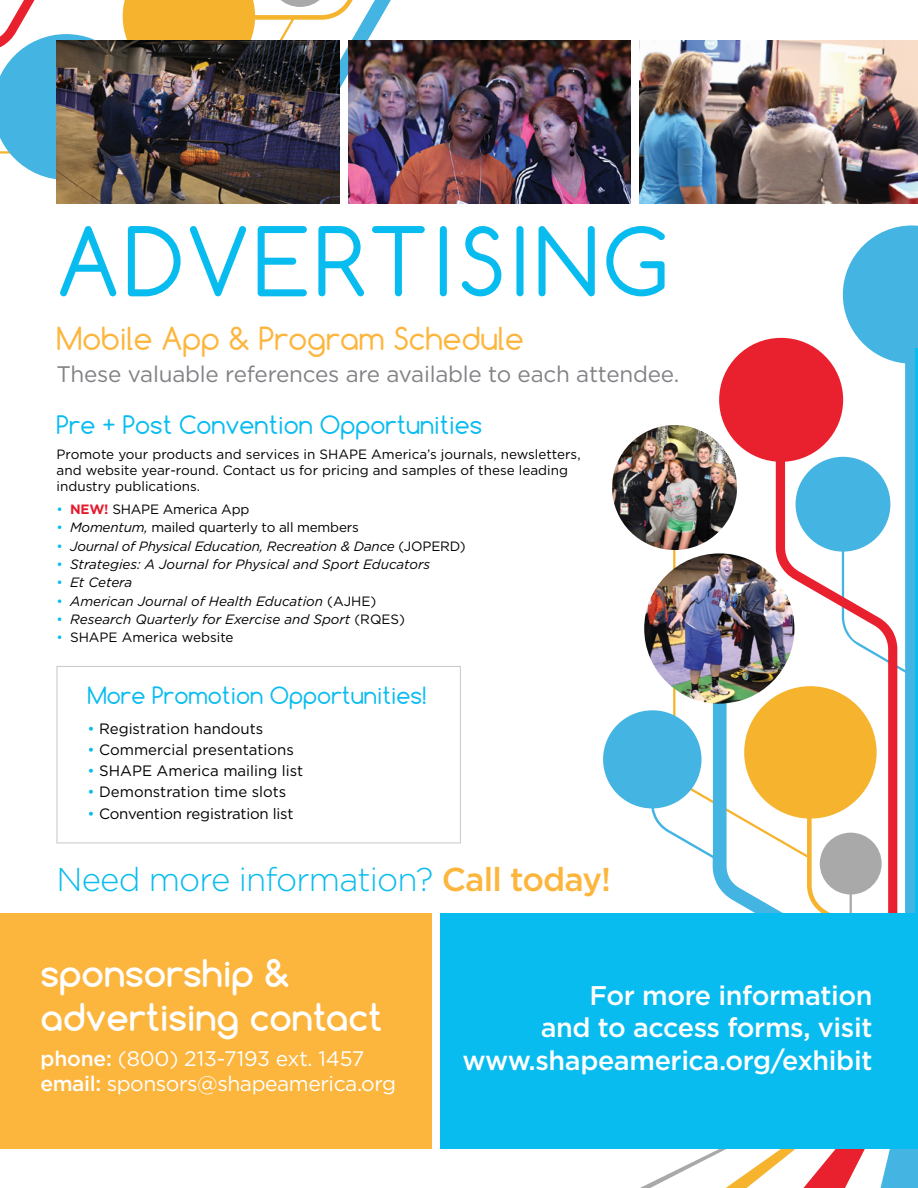
<style>
.page{position:relative;width:918px;height:1188px;background:#fff}
.page>*{position:absolute;margin:0;border:0;box-sizing:border-box;transform-origin:0 0}
.t1{font:90px "Comfortaa";letter-spacing:.05em;color:#09bcef}
.t2{font:700 36px/44px "Comfortaa";color:#fff}
.t3{font:300 33px "Gotham";color:#09bcef}
.t4{font:30px "Comfortaa";color:#fcb53d}
.t5{font:500 27px/32.4px "Gotham";letter-spacing:-.015em;color:#fff;text-align:right}
.t6{font:24px "Comfortaa";color:#09bcef}
.t7{font:22.5px "Gotham";letter-spacing:-.01em;color:#808285}
.t8{font:22.5px "Comfortaa";color:#09bcef}
.t9{font:21px/25.2px "Gotham";letter-spacing:-.02em;color:#fff}
.t10{font:15px "Gotham";color:#000}
.t11{font:13.5px/16.2px "Gotham";color:#000}
.t12{font:italic 13.5px "Gotham";color:#000}
.s1{color:#09bcef}
.s2{font-weight:700;color:#e51a2d}
.s3{font-style:italic}
.s4{font-style:normal;color:#09bcef}
.s5{font-style:normal}
.s6{font-weight:500;color:#fcb53d}
.s7{font-weight:500}
</style>
<div class="page">
<svg style="left:603px;top:225px;width:315px;height:963px"></svg>
<svg style="left:606px;top:838px;width:113px;height:350px"></svg>
<svg style="left:719px;top:338px;width:178px;height:850px"></svg>
<div style="left:744px;top:686px;width:133px;height:133px;background:#f6b32e;border-radius:50%"></div>
<div style="left:440px;top:913px;width:478px;height:235px;background:#09bcef"></div>
<div style="left:0;top:913px;width:431px;height:235px;background:#fcb53d"></div>
<svg style="left:0;top:108px;width:340px;height:96px;fill:#44b4e2"></svg>
<svg style="left:0;top:0;width:391px;height:108px"></svg>
<div style="left:123px;top:0;width:132px;height:40px;background:#f6b32e"></div>
<img style="left:640px;top:40px;width:278px;height:164px">
<img style="left:57px;top:40px;width:282px;height:164px">
<img style="left:348px;top:40px;width:283px;height:164px">
<div style="left:57px;top:666px;width:404px;height:177px;border:1px solid #c7c8ca"></div>
<img style="left:612px;top:425px;width:125px;height:125px;border-radius:62px">
<img style="left:644px;top:553px;width:150px;height:151px">
<hr style="left:915px;top:349px;width:3px;height:564px;background:#09bcef">
<h1 class="t1" style="left:57px;top:205px;width:614px">ADVERTISING</h1>
<h3 class="t4" style="left:57px;top:320px;width:469px">Mobile App &amp; Program Schedule</h3>
<h3 class="t7" style="left:57px;top:359px;width:624px">these valuable references are available to each attendee.</h3>
<h3 class="t6" style="left:57px;top:410px;width:427px">Pre + Post Convention Opportunities</h3>
<p class="t11" style="left:57px;top:446px;width:526px">Promote your products and services in shAPe America’s journals, newsletters, and website year-round. contact us for pricing and samples of these leading industry publications.</p>
<p class="t11" style="left:57px;top:501px;width:194px"><span class="s1">•</span> <span class="s2">NEW!</span> shAPe America App</p>
<p class="t11" style="left:57px;top:519px;width:304px"><span class="s1">•</span> <span class="s3">Momentum,</span> mailed quarterly to all members</p>
<p class="t12" style="left:57px;top:537px;width:410px"><span class="s4">•</span> Journal of Physical Education, Recreation &amp; Dance <span class="s5">(JoPeRD)</span></p>
<p class="t12" style="left:57px;top:556px;width:375px"><span class="s4">•</span> Strategies: A Journal for Physical and Sport Educators</p>
<p class="t12" style="left:57px;top:574px;width:77px"><span class="s4">•</span> Et Cetera</p>
<p class="t12" style="left:57px;top:592px;width:321px"><span class="s4">•</span> American Journal of Health Education <span class="s5">(AJhe)</span></p>
<p class="t12" style="left:57px;top:611px;width:350px"><span class="s4">•</span> Research Quarterly for Exercise and Sport <span class="s5">(RQes)</span></p>
<p class="t11" style="left:57px;top:629px;width:179px"><span class="s1">•</span> shAPe America website</p>
<h3 class="t8" style="left:87px;top:682px;width:341px">More Promotion Opportunities!</h3>
<p class="t10" style="left:87px;top:719px;width:177px"><span class="s1">•</span> Registration handouts</p>
<p class="t10" style="left:87px;top:740px;width:208px"><span class="s1">•</span> commercial presentations</p>
<p class="t10" style="left:87px;top:761px;width:217px"><span class="s1">•</span> shAPe America mailing list</p>
<p class="t10" style="left:87px;top:783px;width:200px"><span class="s1">•</span> Demonstration time slots</p>
<p class="t10" style="left:87px;top:804px;width:207px"><span class="s1">•</span> convention registration list</p>
<h3 class="t3" style="left:57px;top:859px;width:556px">Need more information? <span class="s6">Call today!</span></h3>
<h2 class="t2" style="left:40px;top:951px;width:343px">sponsorship &amp; advertising contact</h2>
<h3 class="t9" style="left:40px;top:1046px;width:357px"><span class="s7">phone:</span> (800) 213-7193 ext. 1457 <span class="s7">email:</span> sponsors@shapeamerica.org</h3>
<h3 class="t5" style="left:463px;top:979px;width:411px">For more information<br>and to access forms, visit www.shapeamerica.org/exhibit</h3>
</div>
